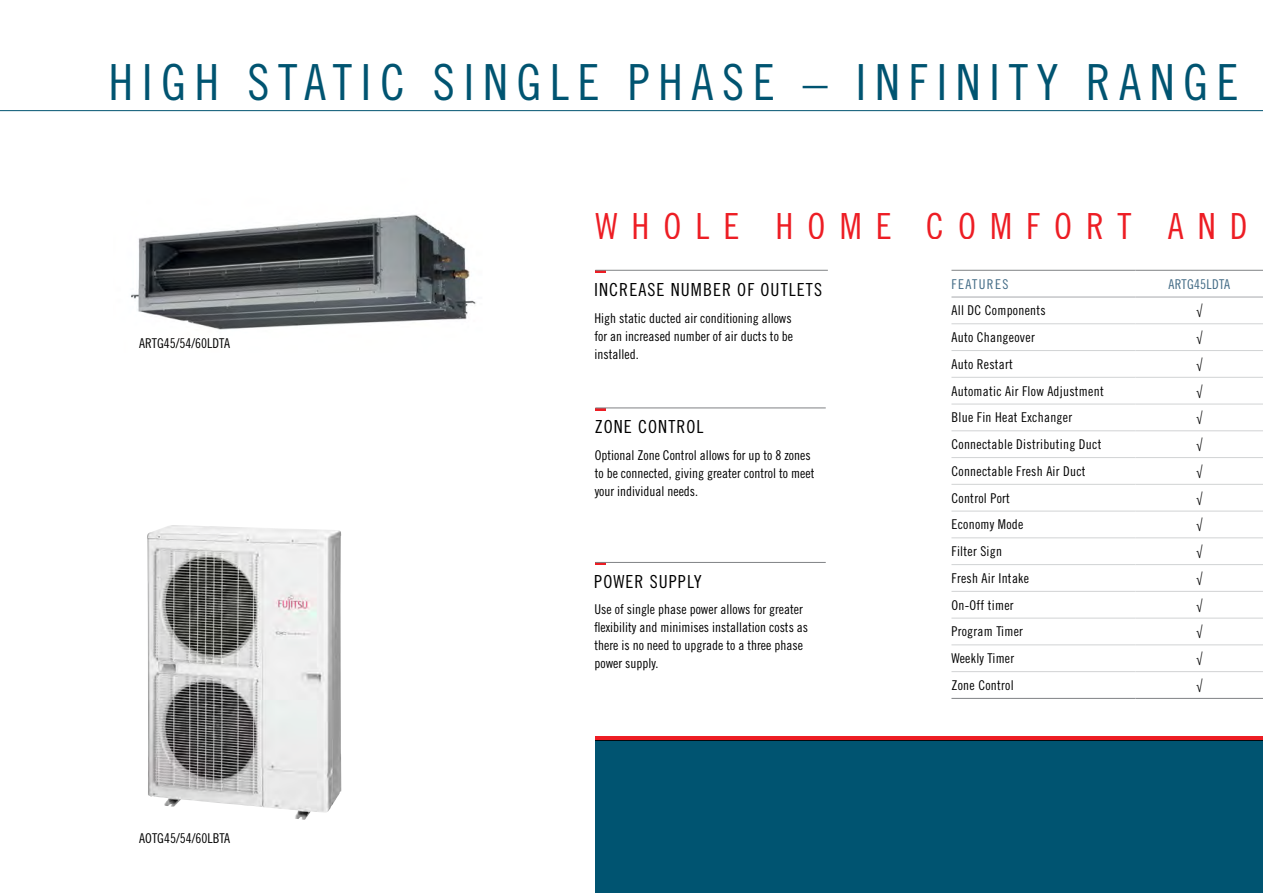
<style>
.page{position:relative;width:1263px;height:893px;background:#fff}
.page>*{position:absolute;margin:0;border:0;box-sizing:border-box;transform-origin:0 0}
.t1{font:49.8px "Trade Gothic LT Std Cn 18";letter-spacing:.17em;color:#005471}
.t2{font:36px "Trade Gothic LT Std Cn 18";letter-spacing:.39em;color:#ed1d24}
.t3{font:18px "Trade Gothic LT Std Cn 18";letter-spacing:.06em;color:#000}
.t4{font:13.5px/18px "Trade Gothic LT Std Cn 18";color:#000}
.t5{font:13.5px "Trade Gothic LT Std Cn 18";letter-spacing:.02em;color:#000}
.t6{font:13.5px "Trade Gothic LT Std Cn 18";letter-spacing:.02em;color:#406984}
.t7{font:13.5px "Trade Gothic LT Std Cn 18";letter-spacing:.1em;color:#406984}
</style>
<div class="page">
<div style="left:595px;top:741px;width:668px;height:152px;background:#005471"></div>
<div style="left:595px;top:736px;width:668px;height:5px;background:#ed1d24"></div>
<hr style="left:0;top:110px;width:1263px;height:1px;background:#005471">
<hr style="left:951px;top:404px;width:184px;height:1px;background:#d1d3d4">
<hr style="left:1135px;top:404px;width:128px;height:1px;background:#d1d3d4">
<hr style="left:951px;top:431px;width:184px;height:1px;background:#d1d3d4">
<hr style="left:1135px;top:431px;width:128px;height:1px;background:#d1d3d4">
<hr style="left:951px;top:457px;width:184px;height:1px;background:#d1d3d4">
<hr style="left:1135px;top:457px;width:128px;height:1px;background:#d1d3d4">
<hr style="left:951px;top:484px;width:184px;height:1px;background:#d1d3d4">
<hr style="left:1135px;top:484px;width:128px;height:1px;background:#d1d3d4">
<hr style="left:951px;top:511px;width:184px;height:1px;background:#d1d3d4">
<hr style="left:1135px;top:511px;width:128px;height:1px;background:#d1d3d4">
<hr style="left:951px;top:538px;width:184px;height:1px;background:#d1d3d4">
<hr style="left:1135px;top:538px;width:128px;height:1px;background:#d1d3d4">
<hr style="left:951px;top:564px;width:184px;height:1px;background:#d1d3d4">
<hr style="left:1135px;top:564px;width:128px;height:1px;background:#d1d3d4">
<hr style="left:951px;top:591px;width:184px;height:1px;background:#d1d3d4">
<hr style="left:1135px;top:591px;width:128px;height:1px;background:#d1d3d4">
<hr style="left:951px;top:618px;width:184px;height:1px;background:#d1d3d4">
<hr style="left:1135px;top:618px;width:128px;height:1px;background:#d1d3d4">
<hr style="left:951px;top:645px;width:184px;height:1px;background:#d1d3d4">
<hr style="left:1135px;top:645px;width:128px;height:1px;background:#d1d3d4">
<hr style="left:951px;top:671px;width:184px;height:1px;background:#d1d3d4">
<hr style="left:1135px;top:671px;width:128px;height:1px;background:#d1d3d4">
<hr style="left:951px;top:297px;width:184px;height:1px;background:#a7a9ac">
<hr style="left:1135px;top:297px;width:128px;height:1px;background:#a7a9ac">
<hr style="left:951px;top:270px;width:184px;height:1px;background:#808285">
<hr style="left:1135px;top:270px;width:128px;height:1px;background:#808285">
<hr style="left:951px;top:698px;width:184px;height:1px;background:#808285">
<hr style="left:1135px;top:698px;width:128px;height:1px;background:#808285">
<hr style="left:951px;top:324px;width:184px;height:1px;background:#d1d3d4">
<hr style="left:1135px;top:324px;width:128px;height:1px;background:#d1d3d4">
<hr style="left:951px;top:377px;width:184px;height:1px;background:#d1d3d4">
<hr style="left:1135px;top:377px;width:128px;height:1px;background:#d1d3d4">
<hr style="left:951px;top:350px;width:184px;height:1px;background:#d1d3d4">
<hr style="left:1135px;top:350px;width:128px;height:1px;background:#d1d3d4">
<img style="left:147px;top:525px;width:194px;height:295px">
<svg style="left:595px;top:563px;width:10px;height:2px"></svg>
<svg style="left:595px;top:271px;width:10px;height:2px"></svg>
<hr style="left:595px;top:270px;width:233px;height:1px;background:#808285">
<hr style="left:595px;top:408px;width:231px;height:1px;background:#808285">
<hr style="left:595px;top:562px;width:231px;height:1px;background:#808285">
<img style="left:131px;top:214px;width:345px;height:116px">
<p class="t1" style="left:108px;top:52px;width:1132px">HIGH STATIC SINGLE PHASE – INFINITY RANGE</p>
<p class="t4" style="left:139px;top:334px;width:92px">ARTG45/54/60LDTA</p>
<p class="t4" style="left:139px;top:829px;width:92px">AOTG45/54/60LBTA</p>
<h2 class="t2" style="left:595px;top:204px;width:654px">WHOLE HOME COMFORT AND</h2>
<p class="t3" style="left:594px;top:279px;width:229px">INCREASE NUMBER OF OUTLETS</p>
<p class="t4" style="left:594px;top:309px;width:200px;text-align:justify">High static ducted air conditioning allows for an increased number of air ducts to be installed.</p>
<p class="t3" style="left:595px;top:416px;width:110px">ZONE CONTROL</p>
<p class="t4" style="left:595px;top:446px;width:221px">Optional Zone Control allows for up to 8 zones to be connected, giving greater control to meet your individual needs.</p>
<p class="t3" style="left:594px;top:571px;width:109px">POWER SUPPLY</p>
<p class="t4" style="left:594px;top:600px;width:215px">Use of single phase power allows for greater flexibility and minimises installation costs as there is no need to upgrade to a three phase power supply.</p>
<p class="t7" style="left:951px;top:276px;width:58px">FEATURES</p>
<p class="t6" style="left:1168px;top:276px;width:63px">ARTG45LDTA</p>
<p class="t5" style="left:951px;top:302px;width:96px">All DC Components</p>
<p class="t4" style="left:1196px;top:301px;width:8px">√</p>
<p class="t5" style="left:951px;top:329px;width:85px">Auto Changeover</p>
<p class="t4" style="left:1196px;top:328px;width:8px">√</p>
<p class="t5" style="left:951px;top:356px;width:63px">Auto Restart</p>
<p class="t4" style="left:1196px;top:355px;width:8px">√</p>
<p class="t5" style="left:951px;top:383px;width:154px">Automatic Air Flow Adjustment</p>
<p class="t4" style="left:1196px;top:382px;width:8px">√</p>
<p class="t5" style="left:951px;top:409px;width:122px">Blue Fin Heat Exchanger</p>
<p class="t4" style="left:1196px;top:408px;width:8px">√</p>
<p class="t5" style="left:951px;top:436px;width:152px">Connectable Distributing Duct</p>
<p class="t4" style="left:1196px;top:435px;width:8px">√</p>
<p class="t5" style="left:951px;top:463px;width:136px">Connectable Fresh Air Duct</p>
<p class="t4" style="left:1196px;top:462px;width:8px">√</p>
<p class="t5" style="left:951px;top:490px;width:60px">Control Port</p>
<p class="t4" style="left:1196px;top:489px;width:8px">√</p>
<p class="t5" style="left:951px;top:516px;width:73px">Economy Mode</p>
<p class="t4" style="left:1196px;top:515px;width:8px">√</p>
<p class="t5" style="left:951px;top:543px;width:52px">Filter Sign</p>
<p class="t4" style="left:1196px;top:542px;width:8px">√</p>
<p class="t5" style="left:951px;top:570px;width:79px">Fresh Air Intake</p>
<p class="t4" style="left:1196px;top:569px;width:8px">√</p>
<p class="t5" style="left:951px;top:597px;width:64px">On-Off timer</p>
<p class="t4" style="left:1196px;top:596px;width:8px">√</p>
<p class="t5" style="left:951px;top:623px;width:73px">Program Timer</p>
<p class="t4" style="left:1196px;top:622px;width:8px">√</p>
<p class="t5" style="left:951px;top:650px;width:64px">Weekly Timer</p>
<p class="t4" style="left:1196px;top:649px;width:8px">√</p>
<p class="t5" style="left:951px;top:677px;width:64px">Zone Control</p>
<p class="t4" style="left:1196px;top:676px;width:8px">√</p>
</div>
